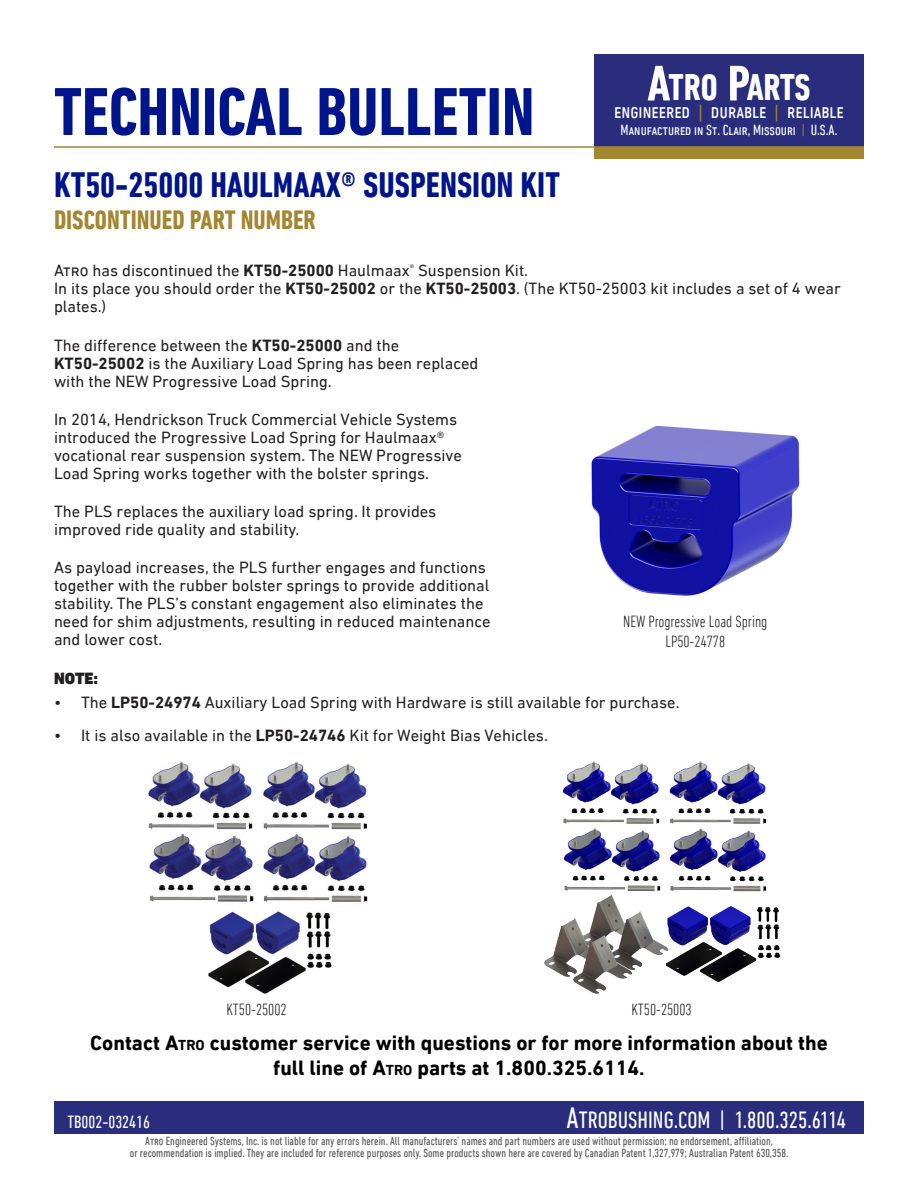
<style>
.page{position:relative;width:918px;height:1188px;background:#fff}
.page>*{position:absolute;margin:0;border:0;box-sizing:border-box;transform-origin:0 0}
.t1{font:700 condensed 69px "DIN Next LT Pro";color:#00148b}
.t2{font:700 condensed 37.8px "DIN Next LT Pro";letter-spacing:-.005em;color:#fff}
.t3{font:700 condensed 36px "DIN Next LT Pro";color:#00148b}
.t4{font:700 condensed 27px "DIN Next LT Pro";color:#a3862f}
.t5{font:condensed 24px "DIN Next LT Pro";color:#fff}
.t6{font:700 21px/25.2px "DIN Next LT Pro";color:#000;text-align:center}
.t7{font:condensed 21px "DIN Next LT Pro";color:#fff}
.t8{font:condensed 18px "DIN Next LT Pro";color:#fff}
.t9{font:16.5px/18px "DIN Next LT Pro";color:#231f20}
.t10{font:300 condensed 16.5px "DIN Next LT Pro";color:#231f20}
.t11{font:900 16.5px "DIN Next LT Pro";color:#231f20}
.t12{font:condensed 15px "DIN Next LT Pro";color:#fff}
.t13{font:condensed 12px/12px "DIN Next LT Pro";color:#57585a;text-align:center}
.s1{font-size:51px}
.s2{color:#a3862f}
.s3{font-weight:700}
.s4{font-size:14.7px}
.s5{font-style:inherit}
.s6{font-size:30px}
</style>
<div class="page">
<div style="left:594px;top:54px;width:270px;height:93px;background:#292d7c"></div>
<hr style="left:54px;top:146px;width:810px;height:2px;background:#a3862f">
<div style="left:594px;top:147px;width:270px;height:12px;background:#a3862f"></div>
<div style="left:54px;top:1101px;width:810px;height:33px;background:#292d7c"></div>
<div style="left:558px;top:1098px;width:296px;height:41px;background:#2e3092;opacity:.25"></div>
<div style="left:59px;top:1106px;width:99px;height:31px;background:#2e3092;opacity:.25"></div>
<img style="left:591px;top:425px;width:209px;height:171px">
<img style="left:148px;top:761px;width:220px;height:233px">
<img style="left:544px;top:761px;width:237px;height:233px">
<p class="t1" style="left:54px;top:73px;width:482px">TECHNICAL BULLETIN</p>
<p class="t3" style="left:54px;top:164px;width:507px">KT50-25000 HAULMAAX® SUSPENSION KIT</p>
<p class="t4" style="left:54px;top:204px;width:263px">DISCONTINUED PART NUMBER</p>
<h2 class="t2" style="left:647px;top:66px;width:165px"><span class="s1">A</span>TRO <span class="s1">P</span>ARTS</h2>
<p class="t7" style="left:614px;top:100px;width:231px">engineered <span class="s2">|</span> durable <span class="s2">|</span> reliable</p>
<p class="t12" style="left:621px;top:121px;width:218px">Manufactured in St. Clair, Missouri <span class="s2">|</span> U.S.A.</p>
<p class="t9" style="left:54px;top:262px;width:788px">Atro has discontinued the <span class="s3">KT50-25000</span> Haulmaax<sup>®</sup> Suspension Kit.<br>In its place you should order the <span class="s3">KT50-25002</span> or the <span class="s3">KT50-25003</span>. (The KT50-25003 kit includes a set of 4 wear plates.)</p>
<p class="t9" style="left:54px;top:336px;width:426px">The difference between the <span class="s3">KT50-25000</span> and the<br><span class="s3">KT50-25002</span> is the Auxiliary Load Spring has been replaced with the NEW Progressive Load Spring.</p>
<p class="t9" style="left:54px;top:410px;width:409px">In 2014, Hendrickson Truck Commercial Vehicle Systems introduced the Progressive Load Spring for Haulmaax® vocational rear suspension system. The NEW Progressive Load Spring works together with the bolster springs.</p>
<p class="t9" style="left:54px;top:502px;width:384px">The PLS replaces the auxiliary load spring. It provides improved ride quality and stability.</p>
<p class="t9" style="left:54px;top:559px;width:438px">As payload increases, the PLS further engages and functions together with the rubber bolster springs to provide additional stability. The PLS’s constant engagement also eliminates the need for shim adjustments, resulting in reduced maintenance and lower cost.</p>
<p class="t11" style="left:54px;top:668px;width:46px">NOTE:</p>
<p class="t9" style="left:54px;top:694px;width:627px">• The <span class="s3">LP50-24974</span> Auxiliary Load Spring with Hardware is still available for purchase.</p>
<p class="t9" style="left:54px;top:726px;width:495px">• It is also available in the <span class="s3">LP50-24746</span> Kit for Weight Bias Vehicles.</p>
<p class="t10" style="left:623px;top:613px;width:146px">NEW Progressive Load Spring</p>
<p class="t10" style="left:665px;top:632px;width:61px">LP50-24778</p>
<p class="t10" style="left:226px;top:1000px;width:62px">KT50-25002</p>
<p class="t10" style="left:631px;top:1000px;width:62px">KT50-25003</p>
<p class="t6" style="left:90px;top:1030px;width:739px">Contact A<span class="s4">TRO</span> customer service with questions or for more information about the full line of <span class="s5">A</span><span class="s4">TRO</span> parts at 1.800.325.6114.</p>
<p class="t8" style="left:68px;top:1112px;width:84px">TB002-032416</p>
<h3 class="t5" style="left:567px;top:1106px;width:281px"><span class="s6">A</span>TROBUSHING.COM | 1.800.325.6114</h3>
<p class="t13" style="left:130px;top:1134px;width:660px">Atro Engineered Systems, Inc. is not liable for any errors herein. All manufacturers’ names and part numbers are used without permission; no endorsement, affiliation,<br>or recommendation is implied. They are included for reference purposes only. Some products shown here are covered by Canadian Patent 1,327,979; Australian Patent 630,358.</p>
</div>
